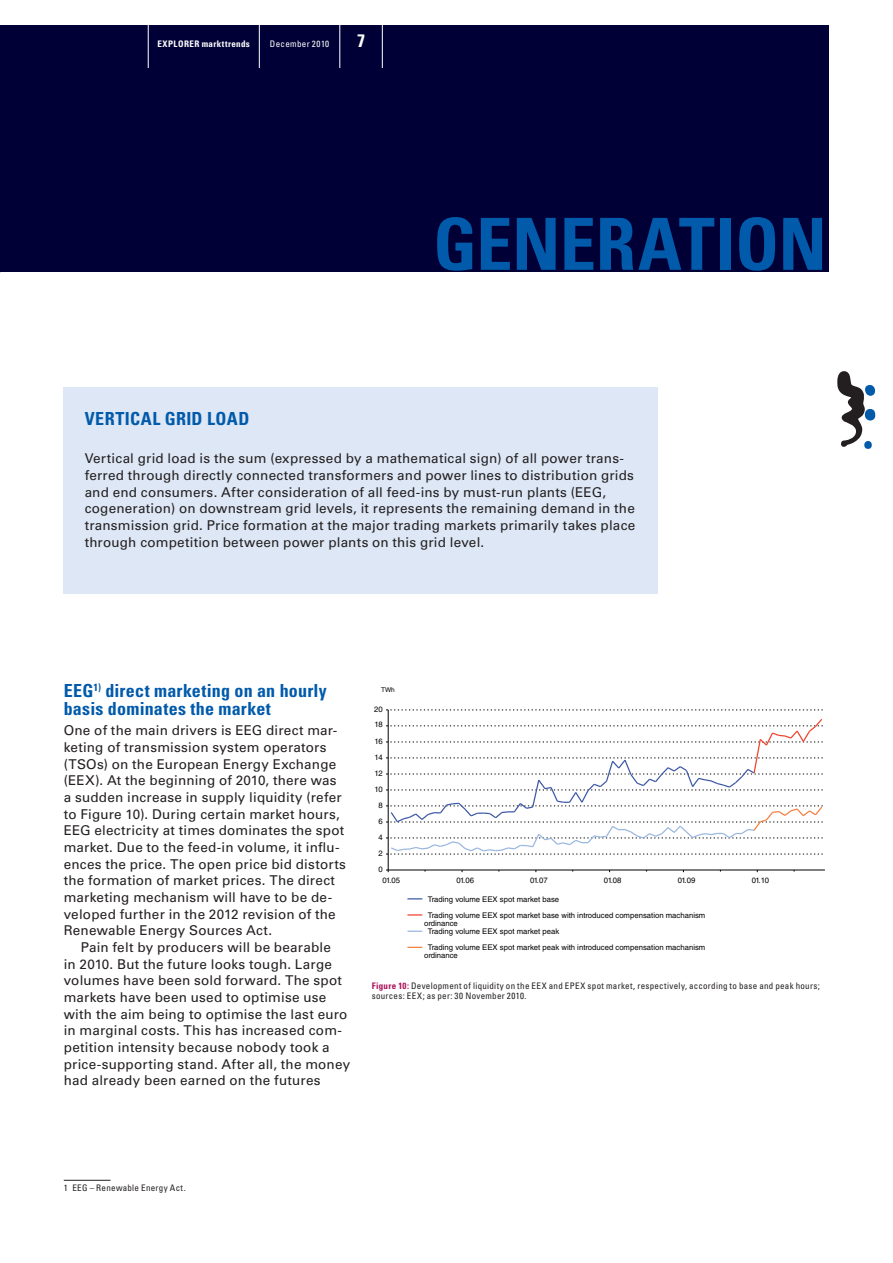
<style>
.page{position:relative;width:893px;height:1263px;background:#fff}
.page>*{position:absolute;margin:0;border:0;box-sizing:border-box;transform-origin:0 0}
.t1{font:700 condensed 72px "Univers LT";color:#015aaa}
._02_Überschrift_blau{font:700 condensed 18px/18px "Univers LT";letter-spacing:.02em;color:#015aaa}
.t2{font:700 condensed 18px "Univers LT";color:#fff}
._01_Fließtext_1__Abs{font:13.5px/16.6px "Univers LT";letter-spacing:.015em;color:#231f20}
._01_Fließtext{font:13.5px/16.6px "Univers LT";letter-spacing:.015em;color:#231f20}
._02_Erläuterung_Graf{font:condensed 9px/10.8px "Univers LT";letter-spacing:.03em;color:#231f20}
.t3{font:700 condensed 9px "Univers LT";letter-spacing:.045em;color:#fff}
.t4{font:condensed 9px "Univers LT";letter-spacing:.035em;color:#fff}
.t5{font:7.8px/16px "Helvetica LT Std";color:#000}
.t6{font:6.45px "Helvetica LT Std";color:#000}
.s1{font-weight:700;color:#a91159}
</style>
<div class="page">
<div style="left:0;top:26px;width:829px;height:246px;background:#000037"></div>
<hr style="left:339px;top:0;width:1px;height:68px;background:#fff">
<hr style="left:382px;top:0;width:1px;height:68px;background:#fff">
<hr style="left:259px;top:0;width:1px;height:68px;background:#fff">
<hr style="left:148px;top:0;width:1px;height:68px;background:#fff">
<svg style="left:837px;top:371px;width:39px;height:76px"></svg>
<div style="left:865px;top:385px;width:10px;height:11px;background:#015aaa;border-radius:5px"></div>
<div style="left:63px;top:387px;width:595px;height:207px;background:#dde7f5"></div>
<hr style="left:388px;top:710px;width:1px;height:160px;background:#000">
<svg style="left:386px;top:710px;width:437px;height:1px"></svg>
<hr style="left:388px;top:870px;width:437px;height:1px;background:#000">
<svg style="left:386px;top:717px;width:437px;height:138px"></svg>
<svg style="left:407px;top:898px;width:15px;height:1px"></svg>
<svg style="left:407px;top:914px;width:15px;height:1px"></svg>
<svg style="left:407px;top:930px;width:15px;height:2px"></svg>
<svg style="left:407px;top:947px;width:15px;height:1px"></svg>
<hr style="left:64px;top:1180px;width:47px;height:1px;background:#231f20">
<p class="t3" style="left:157px;top:38px;width:94px">EXPLORER markttrends</p>
<p class="t4" style="left:270px;top:38px;width:61px">December 2010</p>
<h2 class="t2" style="left:357px;top:29px;width:9px">7</h2>
<h1 class="t1" style="left:433px;top:200px;width:163px">Generatio</h1>
<h1 class="t1" style="left:779px;top:200px;width:50px">n</h1>
<p class="_02_Überschrift_blau" style="left:85px;top:409px;width:164px">VERTICAL GRID LOAD</p>
<p class="_01_Fließtext_1__Abs" style="left:85px;top:450px;width:552px">Vertical grid load is the sum (expressed by a mathematical sign) of all power trans&shy;ferred through directly connected transformers and power lines to distribution grids and end consumers. After consideration of all feed-ins by must-run plants (EEG, cogeneration) on downstream grid levels, it represents the remaining demand in the transmission grid. Price formation at the major trading markets primarily takes place through competition between power plants on this grid level.</p>
<p class="_02_Überschrift_blau" style="left:64px;top:681px;width:265px">EEG <sup>1)</sup> direct marketing on an hourly basis dominates the market</p>
<p class="_01_Fließtext_1__Abs" style="left:64px;top:722px;width:284px">One of the main drivers is EEG direct mar&shy;keting of transmission system operators (TSOs) on the European Energy Exchange (EEX). At the beginning of 2010, there was a sudden increase in supply liquidity (refer to Figure 10). During certain market hours, EEG electricity at times dominates the spot market. Due to the feed-in volume, it influ&shy;ences the price. The open price bid distorts the formation of market prices. The direct marketing mechanism will have to be de&shy;veloped further in the 2012 revision of the Renewable Energy Sources Act.</p>
<p class="_01_Fließtext" style="left:64px;top:939px;width:288px;text-indent:17px">Pain felt by producers will be bearable<br>in 2010. But the future looks tough. Large volumes have been sold forward. The spot markets have been used to optimise use with the aim being to optimise the last euro in marginal costs. This has increased com&shy;petition intensity because nobody took a price-supporting stand. After all, the money had already been earned on the futures</p>
<p class="t6" style="left:381px;top:686px;width:15px">TWh</p>
<p class="t5" style="left:374px;top:701px;width:10px">20</p>
<p class="t5" style="left:374px;top:717px;width:10px">18</p>
<p class="t5" style="left:374px;top:733px;width:10px">16</p>
<p class="t5" style="left:374px;top:749px;width:10px">14</p>
<p class="t5" style="left:374px;top:765px;width:10px">12</p>
<p class="t5" style="left:375px;top:781px;width:10px">10</p>
<p class="t5" style="left:378px;top:797px;width:6px">8</p>
<p class="t5" style="left:378px;top:813px;width:6px">6</p>
<p class="t5" style="left:378px;top:829px;width:6px">4</p>
<p class="t5" style="left:378px;top:845px;width:6px">2</p>
<p class="t5" style="left:378px;top:861px;width:6px">0</p>
<p class="t5" style="left:383px;top:872px;width:19px">01.05</p>
<p class="t5" style="left:456px;top:872px;width:19px">01.06</p>
<p class="t5" style="left:530px;top:872px;width:19px">01.07</p>
<p class="t5" style="left:604px;top:872px;width:19px">01.08</p>
<p class="t5" style="left:678px;top:872px;width:19px">01.09</p>
<p class="t5" style="left:752px;top:872px;width:19px">01.10</p>
<p class="t5" style="left:428px;top:891px;width:279px">Trading volume EEX spot market base<br>Trading volume EEX spot market base with introduced compensation machanism</p>
<p class="t5" style="left:428px;top:919px;width:133px;line-height:7.8px;text-indent:-4px">ordinance<br>Trading volume EEX spot market peak</p>
<p class="t5" style="left:424px;top:943px;width:283px;line-height:8.6px;text-indent:4px">Trading volume EEX spot market peak with introduced compensation machanism ordinance</p>
<p class="_02_Erläuterung_Graf" style="left:372px;top:980px;width:450px"><span class="s1">Figure 10:</span> Development of liquidity on the EEX and EPEX spot market, respectively, according to base and peak hours; sources: EEX; as per: 30 November 2010.</p>
<p class="_02_Erläuterung_Graf" style="left:64px;top:1182px;width:123px">1 EEG – Renewable Energy Act.</p>
</div>
